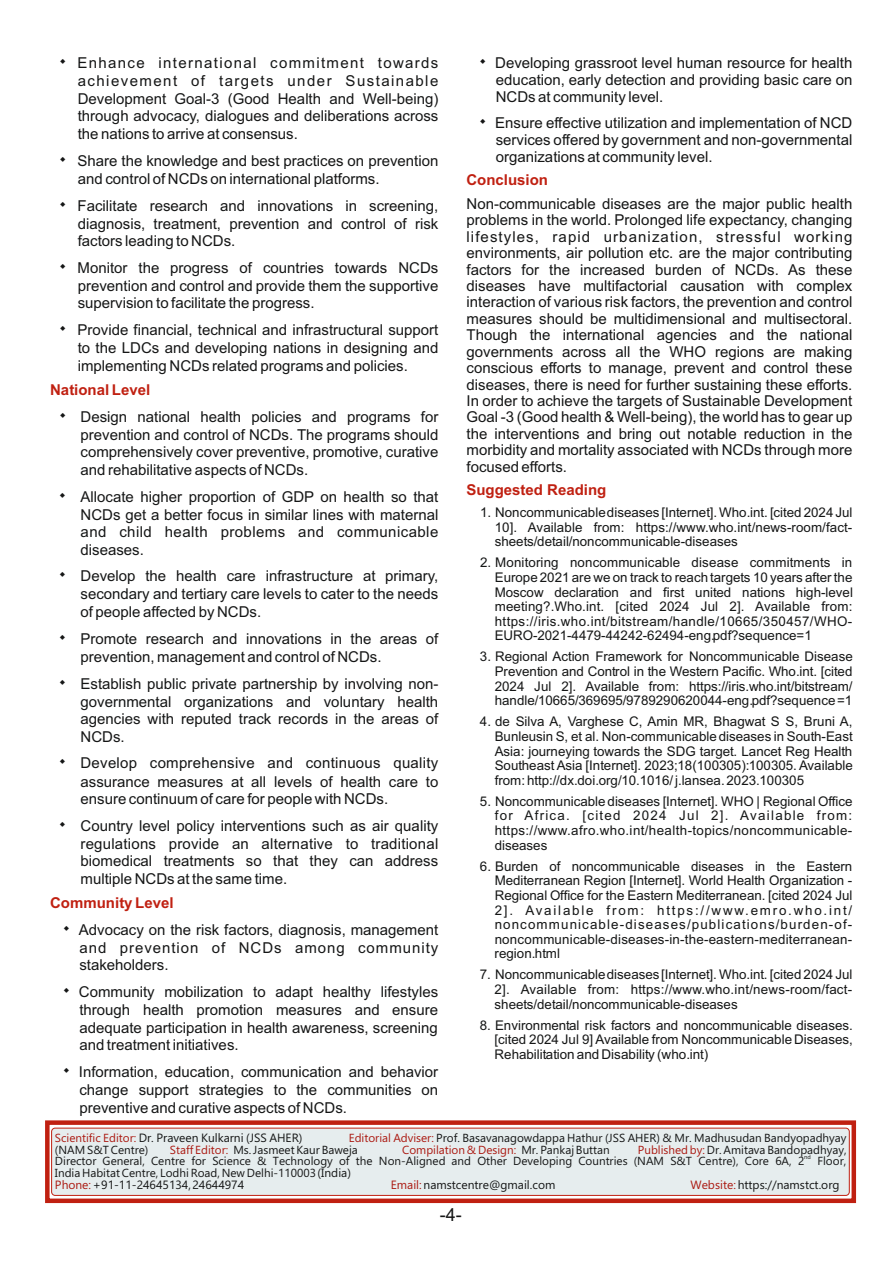
<style>
.page{position:relative;width:893px;height:1263px;background:#fff}
.page>*{position:absolute;margin:0;border:0;box-sizing:border-box;transform-origin:0 0}
.t1{font:18px "Arial";color:#151616}
.t2{font:15px/16.4px "Arial";color:#151616;text-align:justify}
.t3{font:700 15px "Arial";color:#c02011}
.t4{font:13.5px "Arial";color:#151616}
.t5{font:13.35px/14.5px "Arial";color:#151616;text-align:justify}
.t6{font:12px "Ebrima";color:#151616}
.t7{font:11.7px/12px "Ebrima";color:#151616}
.t8{font:11.7px "Ebrima";color:#ab1a12}
.t9{font:5.85px "Ebrima";color:#151616}
.s1{font-size:13.5px}
.s2{font-size:13.35px}
.s3{font-size:11.7px;color:#ab1a12}
.s4{color:#ab1a12}
.s5{color:#151616}
.s6{font-size:12px}
</style>
<div class="page">
<div style="left:45px;top:1120px;width:811px;height:83px;border:4px solid #c02011"></div>
<div style="left:51px;top:1128px;width:799px;height:68px;background:#e6edee;border:1px solid #c02011;border-radius:4px"></div>
<p class="t2" style="left:78px;top:56px;width:362px;line-height:17.5px">Enhance international commitment towards achievement of targets under Sustainable Development Goal-3 (Good Health and Well-being) through advocacy, dialogues and deliberations across the nations to arrive at consensus.</p>
<p class="t2" style="left:78px;top:153px;width:362px;line-height:18.1px">Share the knowledge and best practices on prevention and control of NCDs on international platforms.</p>
<p class="t2" style="left:78px;top:198px;width:362px;line-height:17.9px">Facilitate research and innovations in screening, diagnosis, treatment, prevention and control of risk factors leading to NCDs.</p>
<p class="t2" style="left:78px;top:260px;width:362px;line-height:17.9px">Monitor the progress of countries towards NCDs prevention and control and provide them the supportive supervision to facilitate the progress.</p>
<p class="t2" style="left:78px;top:322px;width:362px;line-height:17.9px">Provide financial, technical and infrastructural support to the LDCs and developing nations in designing and implementing NCDs related programs and policies.</p>
<p class="t2" style="left:81px;top:409px;width:359px;line-height:17.7px">Design national health policies and programs for prevention and control of NCDs. The programs should comprehensively cover preventive, promotive, curative and rehabilitative aspects of NCDs.</p>
<p class="t2" style="left:81px;top:489px;width:359px;line-height:17.7px">Allocate higher proportion of GDP on health so that NCDs get a better focus in similar lines with maternal and child health problems and communicable diseases.</p>
<p class="t2" style="left:81px;top:568px;width:359px;line-height:17.9px">Develop the health care infrastructure at primary, secondary and tertiary care levels to cater to the needs of people affected by NCDs.</p>
<p class="t2" style="left:81px;top:631px;width:359px;line-height:18.1px">Promote research and innovations in the areas of prevention, management and control of NCDs.</p>
<p class="t2" style="left:81px;top:676px;width:359px;line-height:17.7px">Establish public private partnership by involving non&shy;governmental organizations and voluntary health agencies with reputed track records in the areas of NCDs.</p>
<p class="t2" style="left:81px;top:756px;width:359px;line-height:17.9px">Develop comprehensive and continuous quality assurance measures at all levels of health care to ensure continuum of care for people with NCDs.</p>
<p class="t2" style="left:81px;top:818px;width:359px;line-height:17.7px">Country level policy interventions such as air quality regulations provide an alternative to traditional biomedical treatments so that they can address multiple NCDs at the same time.</p>
<p class="t2" style="left:79px;top:922px;width:361px;line-height:17.9px">Advocacy on the risk factors, diagnosis, management and prevention of NCDs among community stakeholders.</p>
<p class="t2" style="left:79px;top:984px;width:361px;line-height:17.7px">Community mobilization to adapt healthy lifestyles through health promotion measures and ensure adequate participation in health awareness, screening and treatment initiatives.</p>
<p class="t2" style="left:79px;top:1064px;width:361px;line-height:17.9px">Information, education, communication and behavior change support strategies to the communities on preventive and curative aspects of NCDs.</p>
<p class="t3" style="left:50px;top:384px;width:102px">National Level</p>
<p class="t3" style="left:50px;top:897px;width:125px">Community Level</p>
<p class="t2" style="left:495px;top:56px;width:359px;line-height:16.8px">Developing grassroot level human resource for health education, early detection and providing basic care on NCDs at community level.</p>
<p class="t2" style="left:495px;top:116px;width:359px;line-height:16.8px">Ensure effective utilization and implementation of NCD services offered by government and non-governmental organizations at community level.</p>
<p class="t2" style="left:466px;top:197px;width:387px">Non-communicable diseases are the major public health problems in the world. Prolonged life expectancy, changing lifestyles, rapid urbanization, stressful working environments, air pollution etc. are the major contributing factors for the increased burden of NCDs. As these diseases have multifactorial causation with complex interaction of various risk factors, the prevention and control measures should be multidimensional and multisectoral.<br>Though the international agencies and the national governments across all the WHO regions are making conscious efforts to manage, prevent and control these diseases, there is need for further sustaining these efforts.<br>In order to achieve the targets of Sustainable Development Goal -3 (Good health &amp; Well-being), the world has to gear up the interventions and bring out notable reduction in the morbidity and mortality associated with NCDs through more focused efforts.</p>
<p class="t5" style="left:495px;top:506px;width:359px;text-indent:-15px"><span class="s1">1.</span> Noncommunicable diseases [Internet]. Who.int. [cited 2024 Jul 10]. Available from: https://www.who.int/news-room/fact&shy;sheets/detail/noncommunicable-diseases</p>
<p class="t5" style="left:495px;top:556px;width:360px;text-indent:-15px">2. Monitoring noncommunicable disease commitments in Europe 2021 are we on track to reach targets 10 years after the Moscow declaration and first united nations high-level meeting?.Who.int. [cited 2024 Jul 2]. Available from: https://iris.who.int/bitstream/handle/10665/350457/WHO-EURO-2021-4479-44242-62494-eng.pdf?sequence=1</p>
<p class="t5" style="left:495px;top:651px;width:360px;text-indent:-15px">3. Regional Action Framework for Noncommunicable Disease Prevention and Control in the Western Pacific. Who.int. [cited 2024 Jul 2]. Available from: https://iris.who.int/bitstream/ handle/10665/369695/9789290620044-eng.pdf?sequence =1</p>
<p class="t5" style="left:495px;top:715px;width:360px;text-indent:-15px">4. de Silva A, Varghese C, Amin MR, Bhagwat S S, Bruni A, Bunleusin S, et al. Non-communicable diseases in South-East Asia: journeying towards the SDG target. Lancet Reg Health Southeast Asia [Internet]. 2023;18(100305):100305. Available from: http://dx.doi.org/10.1016/ j.lansea. 2023.100305</p>
<p class="t5" style="left:495px;top:795px;width:359px;text-indent:-15px">5. Noncommunicable diseases [Internet]. WHO | Regional Office for Africa. [cited 2024 Jul 2]. Available from: https://www.afro.who.int/health-topics/noncommunicable&shy;diseases</p>
<p class="t5" style="left:495px;top:860px;width:359px;text-indent:-15px">6. Burden of noncommunicable diseases in the Eastern Mediterranean Region [Internet]. World Health Organization - Regional Office for the Eastern Mediterranean. [cited 2024 Jul 2]. Available from: https://www.emro.who.int/ noncommunicable-diseases/publications/burden-of&shy;noncommunicable-diseases-in-the-eastern-mediterranean&shy;region.html</p>
<p class="t5" style="left:495px;top:969px;width:359px;text-indent:-15px">7. Noncommunicable diseases [Internet]. Who.int. [cited 2024 Jul 2]. Available from: https://www.who.int/news-room/fact&shy;sheets/detail/noncommunicable-diseases</p>
<p class="t5" style="left:480px;top:1019px;width:374px;text-align:right">8. Environmental risk factors and noncommunicable diseases. [cited 2024 Jul 9] Available from Noncommunicable Diseases,</p>
<p class="t4" style="left:495px;top:1049px;width:215px"><span class="s2">Rehabilitatio</span>n and Disability (who.int)</p>
<p class="t3" style="left:466px;top:174px;width:83px">Conclusion</p>
<p class="t3" style="left:466px;top:484px;width:142px">Suggested Reading</p>
<p class="t6" style="left:55px;top:1133px;width:249px"><span class="s3">Scientific Editor:</span> Dr. Praveen Kulkarni (JSS AHER)</p>
<p class="t7" style="left:170px;top:1144px;width:189px"><span class="s4">Staff Editor:</span> Ms. Jasmeet Kaur Baweja</p>
<p class="t8" style="left:402px;top:1145px;width:209px">Compilation &amp; Design: <span class="s5">Mr. Pankaj Buttan</span></p>
<p class="t7" style="left:638px;top:1144px;width:210px"><span class="s4">Published by:</span> Dr. Amitava Bandopadhyay,</p>
<p class="t6" style="left:55px;top:1181px;width:191px"><span class="s4">Phone:</span> +91-11-24645134, 24644974</p>
<p class="t6" style="left:391px;top:1181px;width:166px"><span class="s4">Email:</span> namstcentre@gmail.com</p>
<p class="t6" style="left:690px;top:1181px;width:151px"><span class="s4">Website:</span>https://namstct.org</p>
<p class="t7" style="left:349px;top:1133px;width:499px"><span class="s4">Editorial Adviser:</span> Prof. Basavanagowdappa Hathur (JSS AHER) &amp; Mr. Madhusudan Bandyopadhyay</p>
<p class="t7" style="left:55px;top:1144px;width:95px">(NAM S&amp;T Centre)</p>
<p class="t9" style="left:804px;top:1155px;width:8px">nd</p>
<p class="t7" style="left:55px;top:1156px;width:793px">Director General, Centre for Science &amp; Technology of the Non-Aligned and Other Developing Countries (NAM S&amp;T Centre), Core 6A, 2 Floor,<br>India Habitat Centre, Lodhi Road, New Delhi-110003 <span class="s6">(India)</span></p>
<p class="t1" style="left:440px;top:1208px;width:23px">-4-</p>
</div>
